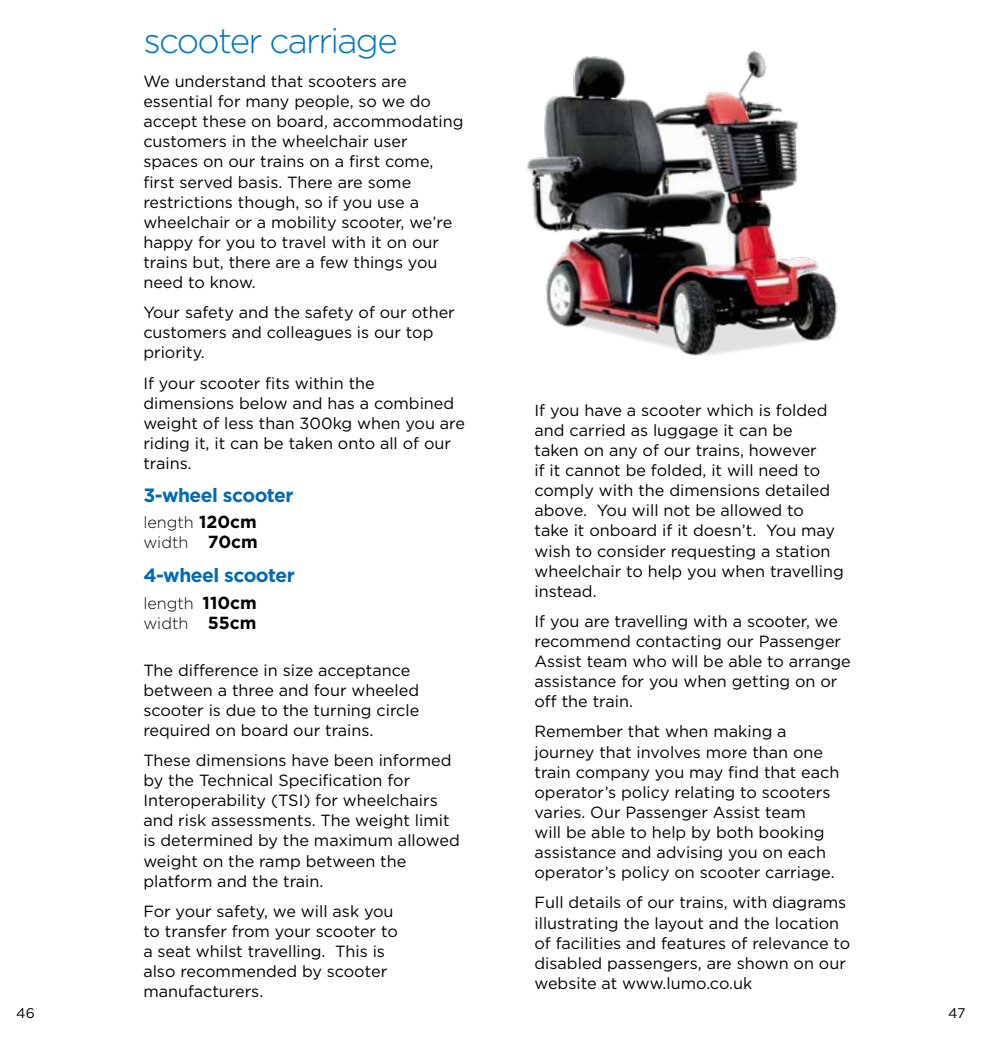
<style>
.page{position:relative;width:983px;height:1042px;background:#fff}
.page>*{position:absolute;margin:0;border:0;box-sizing:border-box;transform-origin:0 0}
.t1{font:300 35px "Gotham";letter-spacing:-.05em;color:#0075bf}
.t2{font:700 19.25px "Gotham";letter-spacing:-.025em;color:#006ab5}
.t3{font:16.1px/20.1px "Gotham";color:#000}
.t4{font:300 16.1px/20.3px "Gotham";color:#000}
.t5{font:14px "Gotham";color:#000}
.s1{font-weight:700;font-size:17.5px}
</style>
<div class="page">
<img style="left:526px;top:51px;width:312px;height:305px">
<h1 class="t1" style="left:143px;top:18px;width:256px">scooter carriage</h1>
<p class="t3" style="left:143px;top:71px;width:321px">We understand that scooters are essential for many people, so we do accept these on board, accommodating customers in the wheelchair user spaces on our trains on a first come, first served basis. There are some restrictions though, so if you use a wheelchair or a mobility scooter, we’re happy for you to travel with it on our trains but, there are a few things you need to know.</p>
<p class="t3" style="left:143px;top:302px;width:313px">Your safety and the safety of our other customers and colleagues is our top priority.</p>
<p class="t3" style="left:143px;top:372px;width:323px">If your scooter fits within the dimensions below and has a combined weight of less than 300kg when you are riding it, it can be taken onto all of our trains.</p>
<p class="t2" style="left:143px;top:483px;width:152px">3-wheel scooter</p>
<p class="t4" style="left:143px;top:511px;width:116px">length <span class="s1">120cm </span>width <span class="s1">70cm</span></p>
<p class="t2" style="left:143px;top:563px;width:153px">4-wheel scooter</p>
<p class="t4" style="left:143px;top:593px;width:115px">length <span class="s1">110cm </span>width <span class="s1">55cm</span></p>
<p class="t3" style="left:143px;top:659px;width:277px">The difference in size acceptance between a three and four wheeled scooter is due to the turning circle required on board our trains.</p>
<p class="t3" style="left:143px;top:750px;width:318px">These dimensions have been informed by the Technical Specification for Interoperability (TSI) for wheelchairs and risk assessments. The weight limit is determined by the maximum allowed weight on the ramp between the platform and the train.</p>
<p class="t3" style="left:143px;top:900px;width:256px">For your safety, we will ask you to transfer from your scooter to a seat whilst travelling. This is also recommended by scooter manufacturers.</p>
<p class="t3" style="left:534px;top:399px;width:311px">If you have a scooter which is folded and carried as luggage it can be<br>taken on any of our trains, however<br>if it cannot be folded, it will need to comply with the dimensions detailed above. You will not be allowed to<br>take it onboard if it doesn’t. You may wish to consider requesting a station wheelchair to help you when travelling instead.</p>
<p class="t3" style="left:534px;top:611px;width:317px">If you are travelling with a scooter, we recommend contacting our Passenger<br>Assist team who will be able to arrange assistance for you when getting on or off the train.</p>
<p class="t3" style="left:534px;top:721px;width:306px">Remember that when making a journey that involves more than one train company you may find that each operator’s policy relating to scooters varies. Our Passenger Assist team<br>will be able to help by both booking assistance and advising you on each operator’s policy on scooter carriage.</p>
<p class="t3" style="left:534px;top:892px;width:317px">Full details of our trains, with diagrams illustrating the layout and the location of facilities and features of relevance to disabled passengers, are shown on our website at www.lumo.co.uk</p>
<p class="t5" style="left:16px;top:1004px;width:20px">46</p>
<p class="t5" style="left:947px;top:1004px;width:19px">47</p>
</div>
